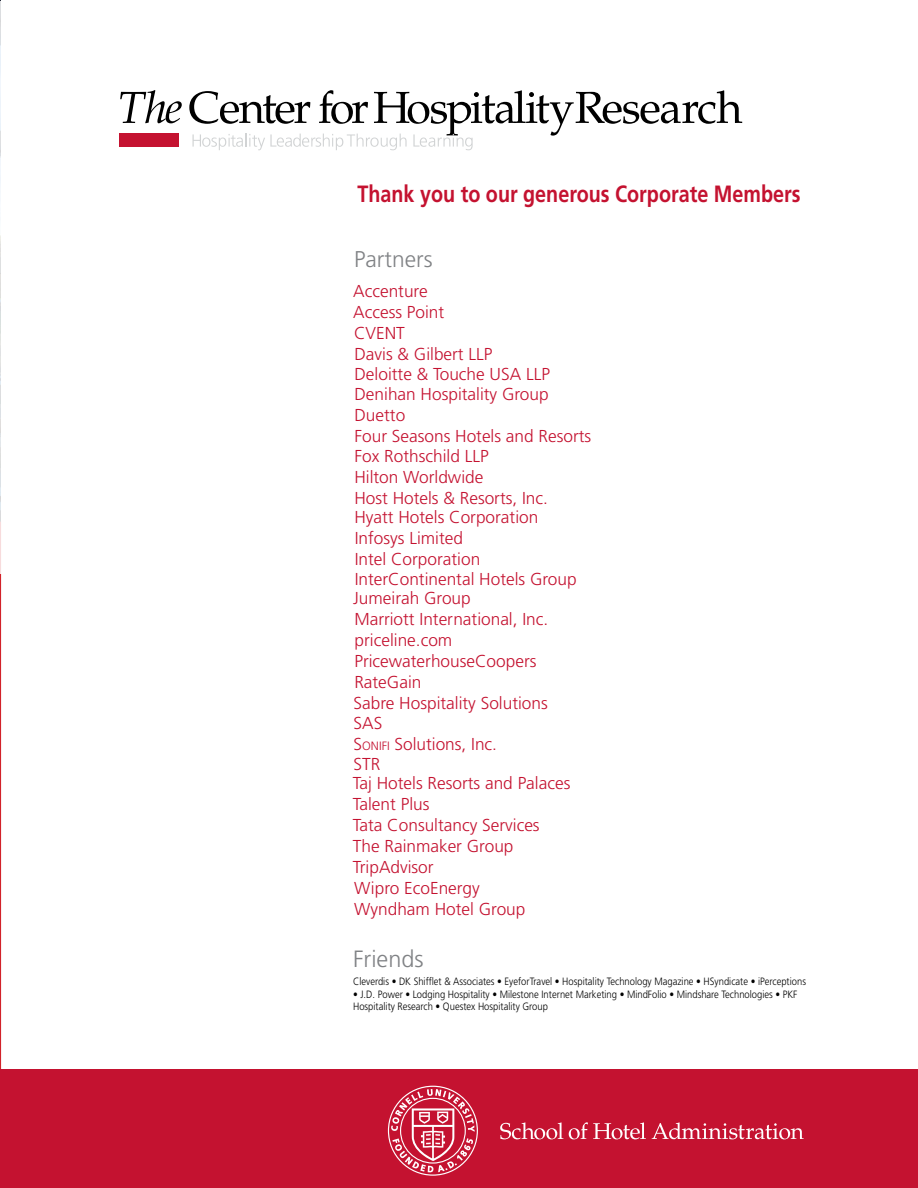
<style>
.page{position:relative;width:918px;height:1188px;background:#fff}
.page>*{position:absolute;margin:0;border:0;box-sizing:border-box;transform-origin:0 0}
.t1{font:700 23.55px "Frutiger LT Std";color:#c41230;scale:.84 1}
.t2{font:300 23.55px "Frutiger LT Std";color:#808285}
.t3{font:300 22.8px "Frutiger LT Std";color:#808285}
.t4{font:300 17.25px/20.5px "Frutiger LT Std";color:#c41230}
.t5{font:300 10.65px/12.5px "Frutiger LT Std";color:#000;scale:.89 1}
.s1{font-style:inherit}
.s2{font-size:12.15px}
</style>
<div class="page">
<svg style="left:0;top:573px;width:1px;height:496px"></svg>
<svg style="left:120px;top:90px;width:62px;height:33px"></svg>
<div style="left:120px;top:133px;width:59px;height:13px;background:#c41230"></div>
<svg style="left:189px;top:90px;width:553px;height:60px"></svg>
<div style="left:0;top:1069px;width:918px;height:119px;background:#c41230"></div>
<svg style="left:500px;top:1122px;width:63px;height:18px"></svg>
<svg style="left:569px;top:1122px;width:77px;height:18px"></svg>
<svg style="left:652px;top:1122px;width:152px;height:18px"></svg>
<svg style="left:388px;top:1086px;width:90px;height:90px"></svg>
<h1 class="t1" style="left:357px;top:180px;width:529px">Thank you to our generous Corporate Members</h1>
<h2 class="t3" style="left:354px;top:246px;width:80px">Partners</h2>
<p class="t4" style="left:353px;top:281px;width:240px">Accenture<br>Access Point<br>CVENT<br>Davis &amp; Gilbert LLP<br>Deloitte &amp; Touche USA LLP<br>Denihan Hospitality Group<br>Duetto<br>Four Seasons Hotels and Resorts<br>Fox Rothschild LLP<br>Hilton Worldwide<br>Host Hotels &amp; Resorts, Inc.<br>Hyatt Hotels Corporation<br>Infosys Limited<br>Intel Corporation<br>InterContinental Hotels Group<br>Jumeirah Group<br>Marriott International, Inc. priceline.com<br>PricewaterhouseCoopers<br>RateGain<br>Sabre Hospitality Solutions<br>SAS</p>
<p class="t4" style="left:353px;top:734px;width:219px"><span class="s1">S</span><span class="s2">onifi</span> Solutions, Inc.<br>STR<br>Taj Hotels Resorts and Palaces<br>Talent Plus<br>Tata Consultancy Services<br>The Rainmaker Group<br>TripAdvisor<br>Wipro EcoEnergy<br>Wyndham Hotel Group</p>
<h1 class="t2" style="left:353px;top:945px;width:72px">Friends</h1>
<p class="t5" style="left:353px;top:976px;width:510px">Cleverdis • DK Shifflet &amp; Associates • EyeforTravel • Hospitality Technology Magazine • HSyndicate • iPerceptions</p>
<p class="t5" style="left:353px;top:988px;width:501px">• J.D. Power • Lodging Hospitality • Milestone Internet Marketing • MindFolio • Mindshare Technologies • PKF<br>Hospitality Research • Questex Hospitality Group</p>
</div>
